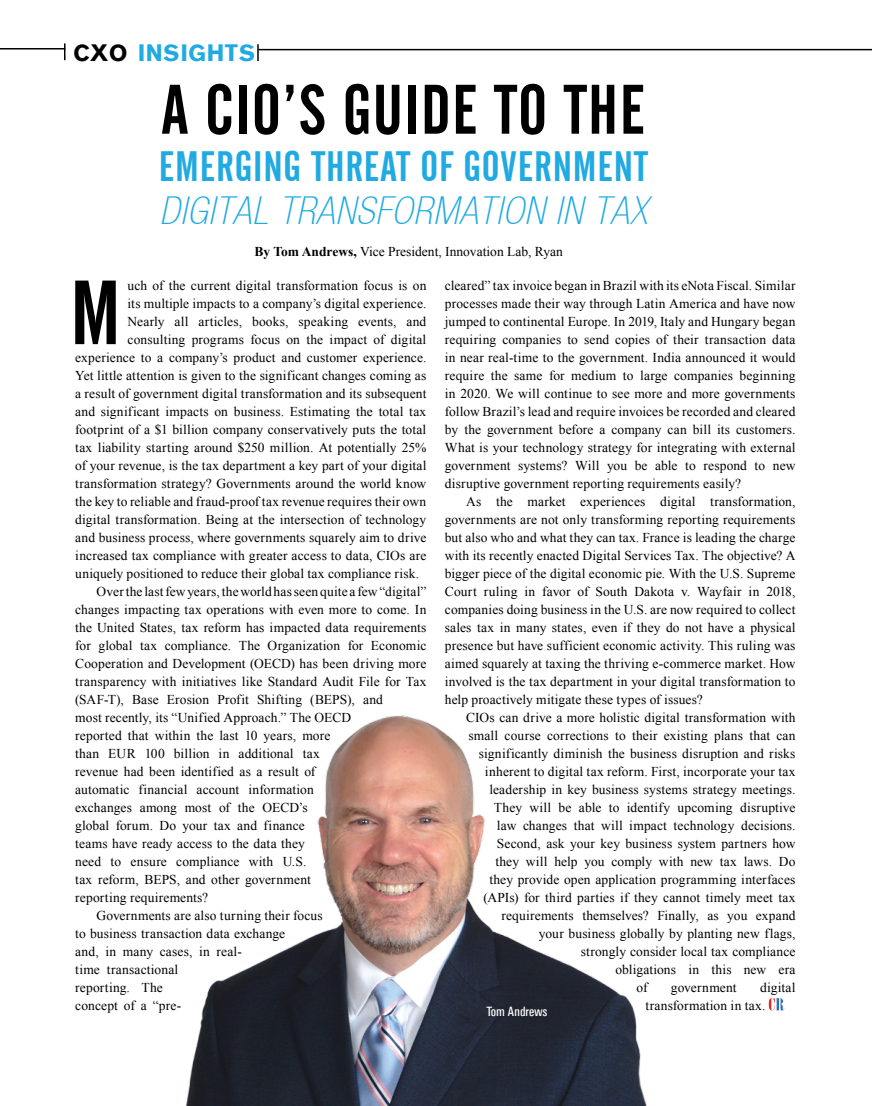
<style>
.page{position:relative;width:872px;height:1106px;background:#fff}
.page>*{position:absolute;margin:0;border:0;box-sizing:border-box;transform-origin:0 0}
.Magazine_Para_1{font:90px "Alternate Gothic No 2 BT";color:#000}
.Magazine_Para_1-2{font:69.3px "Alternate Gothic No 2 BT";letter-spacing:.02em;color:#000}
.Magazine_Para_1-3{font:42.3px "Alternate Gothic No 2 BT";letter-spacing:.02em;color:#21aae2}
.Magazine_Para_1-4{font:38.4px "Heavenetica Cond 3 Thin Obl SH";letter-spacing:.02em;color:#21aae2}
.Magazine_Para_1-5{font:700 23.25px "A750 Sans";letter-spacing:.06em;color:#21aae2}
.Magazine_Para_1-6{font:700 23.25px "A750 Sans";color:#000}
.Magazine_Para_1-7{font:13.5px/18px "Times New Roman";letter-spacing:.01em;color:#000}
.tickets_body{font:13.5px "Times New Roman";color:#000}
.Magazine_Para_1-8{font:13.5px "Univers Condensed";letter-spacing:-.01em;color:#fff}
.s1{font-weight:700}
</style>
<div class="page">
<img style="left:185px;top:715px;width:462px;height:391px">
<svg style="left:768px;top:998px;width:16px;height:12px"></svg>
<svg style="left:257px;top:44px;width:2px;height:17px"></svg>
<hr style="left:258px;top:49px;width:614px;height:1px;background:#000">
<hr style="left:0;top:48px;width:65px;height:2px;background:#000">
<svg style="left:64px;top:43px;width:1px;height:17px"></svg>
<p class="Magazine_Para_1-6" style="left:74px;top:39px;width:55px">CXO</p>
<p class="Magazine_Para_1-5" style="left:138px;top:40px;width:119px">INSIGHTS</p>
<p class="Magazine_Para_1-2" style="left:161px;top:71px;width:485px">A CIO’S GUIDE TO THE</p>
<p class="Magazine_Para_1-3" style="left:159px;top:143px;width:490px">EMERGING THREAT OF GOVERNMENT</p>
<p class="Magazine_Para_1-4" style="left:159px;top:185px;width:489px">DIGITAL TRANSFORMATION IN TAX</p>
<p class="tickets_body" style="left:254px;top:242px;width:310px"><span class="s1">By Tom Andrews,</span> Vice President, Innovation Lab, Ryan</p>
<p class="Magazine_Para_1" style="left:70px;top:263px;width:52px">M</p>
<p class="Magazine_Para_1-7" style="left:128px;top:276px;width:300px">uch of the current digital transformation focus is on</p>
<p class="Magazine_Para_1-7" style="left:128px;top:294px;width:300px">its multiple impacts to a company’s digital experience.</p>
<p class="Magazine_Para_1-7" style="left:128px;top:312px;width:300px">Nearly all articles, books, speaking events, and</p>
<p class="Magazine_Para_1-7" style="left:128px;top:330px;width:300px">consulting programs focus on the impact of digital</p>
<p class="Magazine_Para_1-7" style="left:75px;top:348px;width:353px">experience to a company’s product and customer experience.</p>
<p class="Magazine_Para_1-7" style="left:75px;top:366px;width:352px">Yet little attention is given to the significant changes coming as</p>
<p class="Magazine_Para_1-7" style="left:75px;top:384px;width:353px">a result of government digital transformation and its subsequent</p>
<p class="Magazine_Para_1-7" style="left:75px;top:402px;width:353px">and significant impacts on business. Estimating the total tax</p>
<p class="Magazine_Para_1-7" style="left:75px;top:420px;width:353px">footprint of a $1 billion company conservatively puts the total</p>
<p class="Magazine_Para_1-7" style="left:75px;top:438px;width:352px">tax liability starting around $250 million. At potentially 25%</p>
<p class="Magazine_Para_1-7" style="left:75px;top:456px;width:353px">of your revenue, is the tax department a key part of your digital</p>
<p class="Magazine_Para_1-7" style="left:75px;top:474px;width:353px">transformation strategy? Governments around the world know</p>
<p class="Magazine_Para_1-7" style="left:75px;top:492px;width:353px">the key to reliable and fraud-proof tax revenue requires their own</p>
<p class="Magazine_Para_1-7" style="left:75px;top:510px;width:353px">digital transformation. Being at the intersection of technology</p>
<p class="Magazine_Para_1-7" style="left:75px;top:528px;width:352px">and business process, where governments squarely aim to drive</p>
<p class="Magazine_Para_1-7" style="left:75px;top:546px;width:353px">increased tax compliance with greater access to data, CIOs are</p>
<p class="Magazine_Para_1-7" style="left:75px;top:564px;width:345px">uniquely positioned to reduce their global tax compliance risk.</p>
<p class="Magazine_Para_1-7" style="left:75px;top:582px;width:353px;text-indent:21px">Over the last few years, the world has seen quite a few “digital” changes impacting tax operations with even more to come. In the United States, tax reform has impacted data requirements for global tax compliance. The Organization for Economic Cooperation and Development (OECD) has been driving more transparency with initiatives like Standard Audit File for Tax (SAF-T), Base Erosion Profit Shifting (BEPS), and<br>most recently, its “Unified Approach.” The OECD<br>reported that within the last 10 years, more<br>than EUR 100 billion in additional tax<br>revenue had been identified as a result of<br>automatic financial account information<br>exchanges among most of the OECD’s<br>global forum. Do your tax and finance<br>teams have ready access to the data they<br>need to ensure compliance with U.S.<br>tax reform, BEPS, and other government<br>reporting requirements?</p>
<p class="Magazine_Para_1-7" style="left:75px;top:906px;width:249px;text-indent:21px">Governments are also turning their focus to business transaction data exchange<br>and, in many cases, in real-<br>time transactional<br>reporting. The<br>concept of a “pre-</p>
<p class="Magazine_Para_1-7" style="left:445px;top:276px;width:352px;text-align:justify">cleared” tax invoice began in Brazil with its eNota Fiscal. Similar processes made their way through Latin America and have now jumped to continental Europe. In 2019, Italy and Hungary began requiring companies to send copies of their transaction data in near real-time to the government. India announced it would require the same for medium to large companies beginning in 2020. We will continue to see more and more governments follow Brazil’s lead and require invoices be recorded and cleared by the government before a company can bill its customers.<br>What is your technology strategy for integrating with external government systems? Will you be able to respond to new disruptive government reporting requirements easily?</p>
<p class="Magazine_Para_1-7" style="left:445px;top:492px;width:352px;text-align:justify;text-indent:21px">As the market experiences digital transformation, governments are not only transforming reporting requirements but also who and what they can tax. France is leading the charge with its recently enacted Digital Services Tax. The objective? A bigger piece of the digital economic pie. With the U.S. Supreme Court ruling in favor of South Dakota v. Wayfair in 2018, companies doing business in the U.S. are now required to collect sales tax in many states, even if they do not have a physical presence but have sufficient economic activity. This ruling was aimed squarely at taxing the thriving e-commerce market. How involved is the tax department in your digital transformation to help proactively mitigate these types of issues?</p>
<p class="Magazine_Para_1-7" style="left:466px;top:708px;width:331px">CIOs can drive a more holistic digital transformation with</p>
<p class="Magazine_Para_1-7" style="left:468px;top:726px;width:329px">small course corrections to their existing plans that can</p>
<p class="Magazine_Para_1-7" style="left:479px;top:744px;width:318px">significantly diminish the business disruption and risks</p>
<p class="Magazine_Para_1-7" style="left:485px;top:762px;width:312px">inherent to digital tax reform. First, incorporate your tax</p>
<p class="Magazine_Para_1-7" style="left:489px;top:780px;width:307px">leadership in key business systems strategy meetings.</p>
<p class="Magazine_Para_1-7" style="left:494px;top:798px;width:303px">They will be able to identify upcoming disruptive</p>
<p class="Magazine_Para_1-7" style="left:497px;top:816px;width:300px">law changes that will impact technology decisions.</p>
<p class="Magazine_Para_1-7" style="left:497px;top:834px;width:300px">Second, ask your key business system partners how</p>
<p class="Magazine_Para_1-7" style="left:495px;top:852px;width:301px">they will help you comply with new tax laws. Do</p>
<p class="Magazine_Para_1-7" style="left:489px;top:870px;width:307px">they provide open application programming interfaces</p>
<p class="Magazine_Para_1-7" style="left:483px;top:888px;width:313px">(APIs) for third parties if they cannot timely meet tax</p>
<p class="Magazine_Para_1-7" style="left:501px;top:906px;width:296px">requirements themselves? Finally, as you expand</p>
<p class="Magazine_Para_1-7" style="left:539px;top:924px;width:258px">your business globally by planting new flags,</p>
<p class="Magazine_Para_1-7" style="left:581px;top:942px;width:216px">strongly consider local tax compliance</p>
<p class="Magazine_Para_1-7" style="left:615px;top:960px;width:181px">obligations in this new era</p>
<p class="Magazine_Para_1-7" style="left:636px;top:978px;width:13px">of</p>
<p class="Magazine_Para_1-7" style="left:671px;top:978px;width:67px">government</p>
<p class="Magazine_Para_1-7" style="left:645px;top:978px;width:152px;text-indent:115px">digital transformation in tax.</p>
<p class="Magazine_Para_1-8" style="left:486px;top:1003px;width:63px">Tom Andrews</p>
</div>
